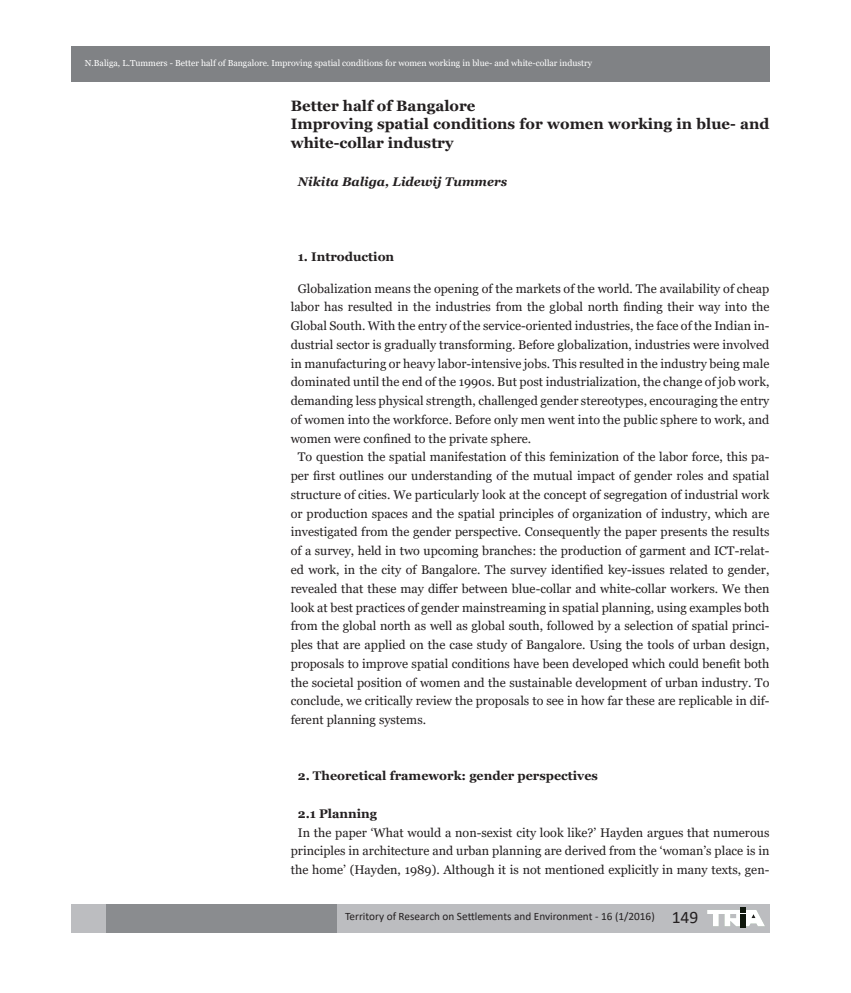
<style>
.page{position:relative;width:851px;height:993px;background:#fff}
.page>*{position:absolute;margin:0;border:0;box-sizing:border-box;transform-origin:0 0}
.t1{font:700 15px/18.8px "Georgia";color:#231f20}
.t2{font:12.5px/18.8px "Georgia";color:#231f20;text-align:center}
.t3{font:700 12.5px "Georgia";color:#231f20}
.t4{font:italic 700 12.5px "Georgia";color:#231f20}
.t5{font:11.25px "Calibri";color:#231f20}
.t6{font:8.75px "Georgia";color:#fff}
.s1{font-size:17.5px}
</style>
<div class="page">
<div style="left:71px;top:46px;width:698px;height:35px;background:#808285"></div>
<div style="left:71px;top:904px;width:698px;height:28px;background:#bcbdc0"></div>
<div style="left:107px;top:904px;width:230px;height:28px;background:#8a8c8f"></div>
<svg style="left:707px;top:907px;width:57px;height:18px"></svg>
<div style="left:740px;top:913px;width:6px;height:14px;background:#0f170c"></div>
<p class="t6" style="left:85px;top:58px;width:508px">N.Baliga, L.Tummers - Better half of Bangalore. Improving spatial conditions for women working in blue- and white-collar industry</p>
<p class="t1" style="left:291px;top:96px;width:480px">Better half of Bangalore<br>Improving spatial conditions for women working in blue- and white-collar industry</p>
<p class="t4" style="left:298px;top:173px;width:211px">Nikita Baliga, Lidewij Tummers</p>
<p class="t3" style="left:298px;top:248px;width:98px">1. Introduction</p>
<p class="t2" style="left:298px;top:279px;width:473px">Globalization means the opening of the markets of the world. The availability of cheap</p>
<p class="t2" style="left:291px;top:298px;width:480px">labor has resulted in the industries from the global north finding their way into the</p>
<p class="t2" style="left:291px;top:316px;width:480px">Global South. With the entry of the service-oriented industries, the face of the Indian in-</p>
<p class="t2" style="left:291px;top:335px;width:480px">dustrial sector is gradually transforming. Before globalization, industries were involved</p>
<p class="t2" style="left:291px;top:354px;width:480px">in manufacturing or heavy labor-intensive jobs. This resulted in the industry being male</p>
<p class="t2" style="left:291px;top:373px;width:480px">dominated until the end of the 1990s. But post industrialization, the change of job work,</p>
<p class="t2" style="left:291px;top:391px;width:480px">demanding less physical strength, challenged gender stereotypes, encouraging the entry</p>
<p class="t2" style="left:291px;top:410px;width:480px">of women into the workforce. Before only men went into the public sphere to work, and</p>
<p class="t2" style="left:291px;top:429px;width:242px">women were confined to the private sphere.</p>
<p class="t2" style="left:298px;top:448px;width:473px">To question the spatial manifestation of this feminization of the labor force, this pa-</p>
<p class="t2" style="left:291px;top:466px;width:480px">per first outlines our understanding of the mutual impact of gender roles and spatial</p>
<p class="t2" style="left:291px;top:485px;width:480px">structure of cities. We particularly look at the concept of segregation of industrial work</p>
<p class="t2" style="left:291px;top:504px;width:480px">or production spaces and the spatial principles of organization of industry, which are</p>
<p class="t2" style="left:291px;top:523px;width:480px">investigated from the gender perspective. Consequently the paper presents the results</p>
<p class="t2" style="left:291px;top:541px;width:480px">of a survey, held in two upcoming branches: the production of garment and ICT-relat-</p>
<p class="t2" style="left:291px;top:560px;width:480px">ed work, in the city of Bangalore. The survey identified key-issues related to gender,</p>
<p class="t2" style="left:291px;top:579px;width:480px">revealed that these may differ between blue-collar and white-collar workers. We then</p>
<p class="t2" style="left:291px;top:598px;width:480px">look at best practices of gender mainstreaming in spatial planning, using examples both</p>
<p class="t2" style="left:291px;top:616px;width:480px">from the global north as well as global south, followed by a selection of spatial princi-</p>
<p class="t2" style="left:291px;top:635px;width:480px">ples that are applied on the case study of Bangalore. Using the tools of urban design,</p>
<p class="t2" style="left:291px;top:654px;width:480px">proposals to improve spatial conditions have been developed which could benefit both</p>
<p class="t2" style="left:291px;top:673px;width:480px">the societal position of women and the sustainable development of urban industry. To</p>
<p class="t2" style="left:291px;top:691px;width:480px">conclude, we critically review the proposals to see in how far these are replicable in dif-</p>
<p class="t2" style="left:291px;top:710px;width:137px">ferent planning systems.</p>
<p class="t3" style="left:298px;top:767px;width:301px">2. Theoretical framework: gender perspectives</p>
<p class="t3" style="left:298px;top:805px;width:81px">2.1 Planning</p>
<p class="t2" style="left:291px;top:823px;width:480px">In the paper ‘What would a non-sexist city look like?’ Hayden argues that numerous principles in architecture and urban planning are derived from the ‘woman’s place is in the home’ (Hayden, 1989). Although it is not mentioned explicitly in many texts, gen-</p>
<p class="t5" style="left:345px;top:908px;width:355px">Territory of Research on Settlements and Environment - 16 (1/2016) <span class="s1">149</span></p>
</div>
